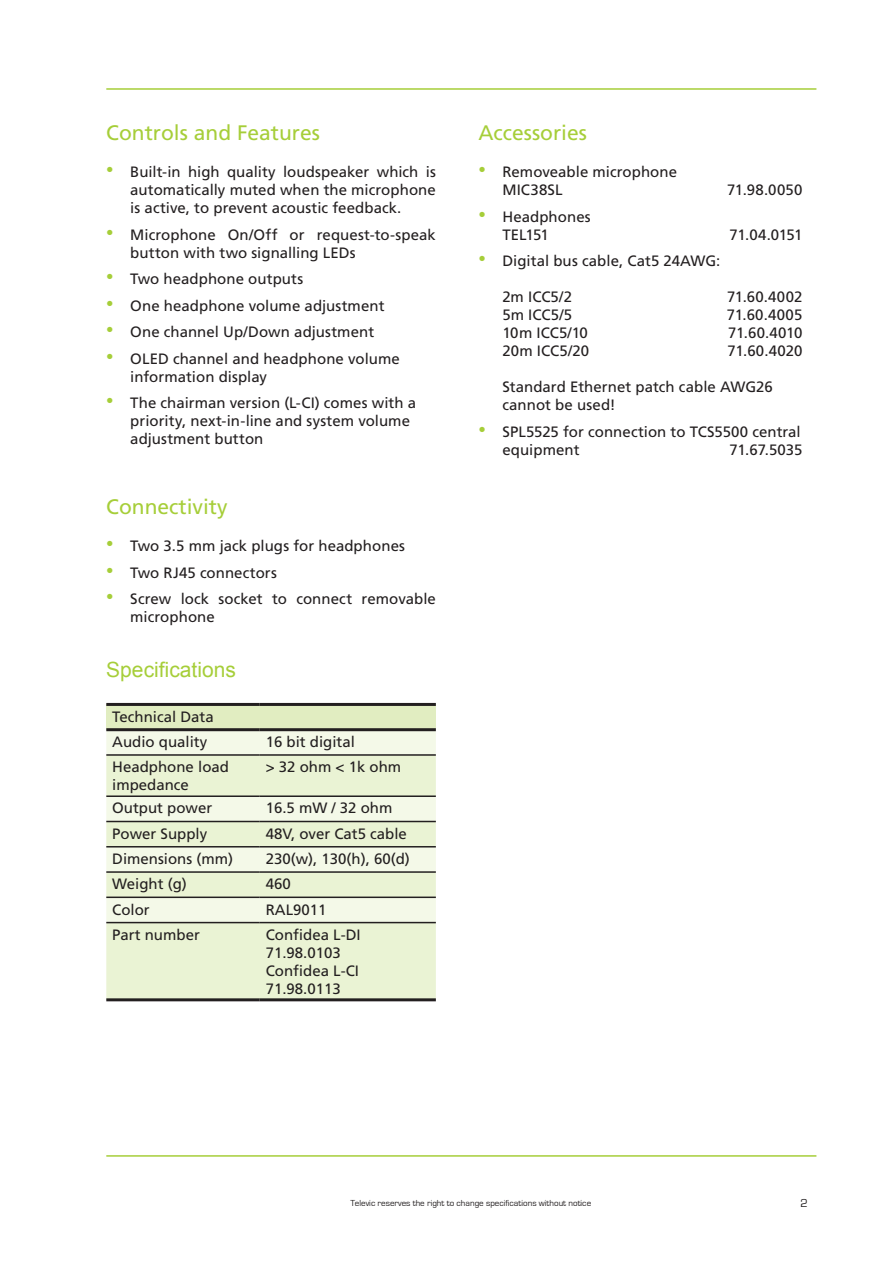
<style>
.page{position:relative;width:893px;height:1263px;background:#fff}
.page>*{position:absolute;margin:0;border:0;box-sizing:border-box;transform-origin:0 0}
.t1{font:21px "Frutiger LT";color:#a6ce39}
.t2{font:21px "Arial";color:#a6ce39}
.Alineastijl_Spec_tab{font:15px/18px "Frutiger LT";color:#231f20}
.t3{font:12px "Eurostile";color:#231f20}
.t4{font:9px "Eurostile";color:#231f20}
.s1{font-family:"Arial";font-size:21px;color:#a6ce39}
</style>
<div class="page">
<hr style="left:106px;top:88px;width:710px;height:2px;background:#a6ce39">
<hr style="left:106px;top:1155px;width:710px;height:2px;background:#a6ce39">
<div style="left:106px;top:704px;width:330px;height:26px;background:#e1edc1"></div>
<div style="left:106px;top:731px;width:330px;height:23px;background:#f4f9e8"></div>
<svg style="left:106px;top:756px;width:330px;height:242px;background:#ebf3d8"></svg>
<hr style="left:106px;top:754px;width:154px;height:2px;background:#231f20">
<hr style="left:260px;top:754px;width:176px;height:2px;background:#231f20">
<hr style="left:106px;top:795px;width:154px;height:2px;background:#231f20">
<hr style="left:260px;top:795px;width:176px;height:2px;background:#231f20">
<hr style="left:106px;top:821px;width:154px;height:1px;background:#231f20">
<hr style="left:260px;top:821px;width:176px;height:1px;background:#231f20">
<hr style="left:106px;top:846px;width:154px;height:1px;background:#231f20">
<hr style="left:260px;top:846px;width:176px;height:1px;background:#231f20">
<hr style="left:106px;top:871px;width:154px;height:2px;background:#231f20">
<hr style="left:260px;top:871px;width:176px;height:2px;background:#231f20">
<hr style="left:106px;top:896px;width:154px;height:2px;background:#231f20">
<hr style="left:260px;top:896px;width:176px;height:2px;background:#231f20">
<hr style="left:106px;top:703px;width:154px;height:3px;background:#231f20">
<hr style="left:260px;top:703px;width:176px;height:3px;background:#231f20">
<hr style="left:106px;top:728px;width:154px;height:3px;background:#231f20">
<hr style="left:260px;top:728px;width:176px;height:3px;background:#231f20">
<hr style="left:106px;top:922px;width:154px;height:1px;background:#231f20">
<hr style="left:260px;top:922px;width:176px;height:1px;background:#231f20">
<hr style="left:106px;top:998px;width:154px;height:3px;background:#231f20">
<hr style="left:260px;top:998px;width:176px;height:3px;background:#231f20">
<p class="t1" style="left:106px;top:120px;width:215px">Controls and Features</p>
<p class="Alineastijl_Spec_tab" style="left:130px;top:163px;width:307px;text-align:justify;text-indent:-24px"><span class="s1">•</span> Built-in high quality loudspeaker which is automatically muted when the microphone is active, to prevent acoustic feedback.</p>
<p class="Alineastijl_Spec_tab" style="left:130px;top:225px;width:307px;text-indent:-24px"><span class="s1">•</span> Microphone On/Off or request-to-speak button with two signalling LEDs</p>
<p class="Alineastijl_Spec_tab" style="left:106px;top:270px;width:198px"><span class="s1">•</span> Two headphone outputs</p>
<p class="Alineastijl_Spec_tab" style="left:106px;top:296px;width:280px"><span class="s1">•</span> One headphone volume adjustment</p>
<p class="Alineastijl_Spec_tab" style="left:106px;top:323px;width:269px"><span class="s1">•</span> One channel Up/Down adjustment</p>
<p class="Alineastijl_Spec_tab" style="left:130px;top:349px;width:271px;text-indent:-24px"><span class="s1">•</span> OLED channel and headphone volume information display</p>
<p class="Alineastijl_Spec_tab" style="left:130px;top:394px;width:287px;text-indent:-24px"><span class="s1">•</span> The chairman version (L-CI) comes with a priority, next-in-line and system volume adjustment button</p>
<p class="t1" style="left:106px;top:494px;width:123px">Connectivity</p>
<p class="Alineastijl_Spec_tab" style="left:106px;top:537px;width:300px"><span class="s1">•</span> Two 3.5 mm jack plugs for headphones</p>
<p class="Alineastijl_Spec_tab" style="left:106px;top:563px;width:172px"><span class="s1">•</span> Two RJ45 connectors</p>
<p class="Alineastijl_Spec_tab" style="left:130px;top:590px;width:307px;text-indent:-24px"><span class="s1">•</span> Screw lock socket to connect removable microphone</p>
<p class="t2" style="left:106px;top:655px;width:131px">Specifications</p>
<p class="Alineastijl_Spec_tab" style="left:112px;top:707px;width:103px">Technical Data</p>
<p class="Alineastijl_Spec_tab" style="left:112px;top:733px;width:97px">Audio quality</p>
<p class="Alineastijl_Spec_tab" style="left:266px;top:733px;width:91px">16 bit digital</p>
<p class="Alineastijl_Spec_tab" style="left:112px;top:758px;width:118px">Headphone load impedance</p>
<p class="Alineastijl_Spec_tab" style="left:266px;top:758px;width:137px">&gt; 32 ohm &lt; 1k ohm</p>
<p class="Alineastijl_Spec_tab" style="left:112px;top:799px;width:102px">Output power</p>
<p class="Alineastijl_Spec_tab" style="left:266px;top:799px;width:128px">16.5 mW / 32 ohm</p>
<p class="Alineastijl_Spec_tab" style="left:112px;top:825px;width:97px">Power Supply</p>
<p class="Alineastijl_Spec_tab" style="left:266px;top:825px;width:143px">48V, over Cat5 cable</p>
<p class="Alineastijl_Spec_tab" style="left:112px;top:850px;width:122px">Dimensions (mm)</p>
<p class="Alineastijl_Spec_tab" style="left:266px;top:850px;width:146px">230(w), 130(h), 60(d)</p>
<p class="Alineastijl_Spec_tab" style="left:112px;top:875px;width:76px">Weight (g)</p>
<p class="Alineastijl_Spec_tab" style="left:266px;top:875px;width:27px">460</p>
<p class="Alineastijl_Spec_tab" style="left:112px;top:900px;width:39px">Color</p>
<p class="Alineastijl_Spec_tab" style="left:266px;top:900px;width:62px">RAL9011</p>
<p class="Alineastijl_Spec_tab" style="left:112px;top:926px;width:89px">Part number</p>
<p class="Alineastijl_Spec_tab" style="left:266px;top:926px;width:97px">Confidea L-DI<br>71.98.0103</p>
<p class="Alineastijl_Spec_tab" style="left:266px;top:962px;width:95px">Confidea L-CI<br>71.98.0113</p>
<p class="t1" style="left:478px;top:120px;width:110px">Accessories</p>
<p class="Alineastijl_Spec_tab" style="left:502px;top:163px;width:176px;text-indent:-24px"><span class="s1">•</span> Removeable microphone<br>MIC38SL</p>
<p class="Alineastijl_Spec_tab" style="left:502px;top:207px;width:90px;text-indent:-24px"><span class="s1">•</span> Headphones<br>TEL151</p>
<p class="Alineastijl_Spec_tab" style="left:727px;top:181px;width:77px">71.98.0050</p>
<p class="Alineastijl_Spec_tab" style="left:729px;top:225px;width:74px">71.04.0151</p>
<p class="Alineastijl_Spec_tab" style="left:478px;top:252px;width:244px"><span class="s1">•</span> Digital bus cable, Cat5 24AWG:</p>
<p class="Alineastijl_Spec_tab" style="left:502px;top:288px;width:71px">2m ICC5/2</p>
<p class="Alineastijl_Spec_tab" style="left:727px;top:288px;width:77px">71.60.4002</p>
<p class="Alineastijl_Spec_tab" style="left:502px;top:306px;width:71px">5m ICC5/5</p>
<p class="Alineastijl_Spec_tab" style="left:727px;top:306px;width:77px">71.60.4005</p>
<p class="Alineastijl_Spec_tab" style="left:502px;top:324px;width:87px">10m ICC5/10</p>
<p class="Alineastijl_Spec_tab" style="left:728px;top:324px;width:76px">71.60.4010</p>
<p class="Alineastijl_Spec_tab" style="left:502px;top:342px;width:88px">20m ICC5/20</p>
<p class="Alineastijl_Spec_tab" style="left:727px;top:342px;width:76px">71.60.4020</p>
<p class="Alineastijl_Spec_tab" style="left:502px;top:378px;width:272px">Standard Ethernet patch cable AWG26 cannot be used!</p>
<p class="Alineastijl_Spec_tab" style="left:502px;top:422px;width:300px;text-indent:-24px"><span class="s1">•</span> SPL5525 for connection to TCS5500 central equipment</p>
<p class="Alineastijl_Spec_tab" style="left:730px;top:440px;width:74px">71.67.5035</p>
<p class="t4" style="left:350px;top:1198px;width:242px">Televic reserves the right to change specifications without notice</p>
<p class="t3" style="left:801px;top:1197px;width:9px">2</p>
</div>
